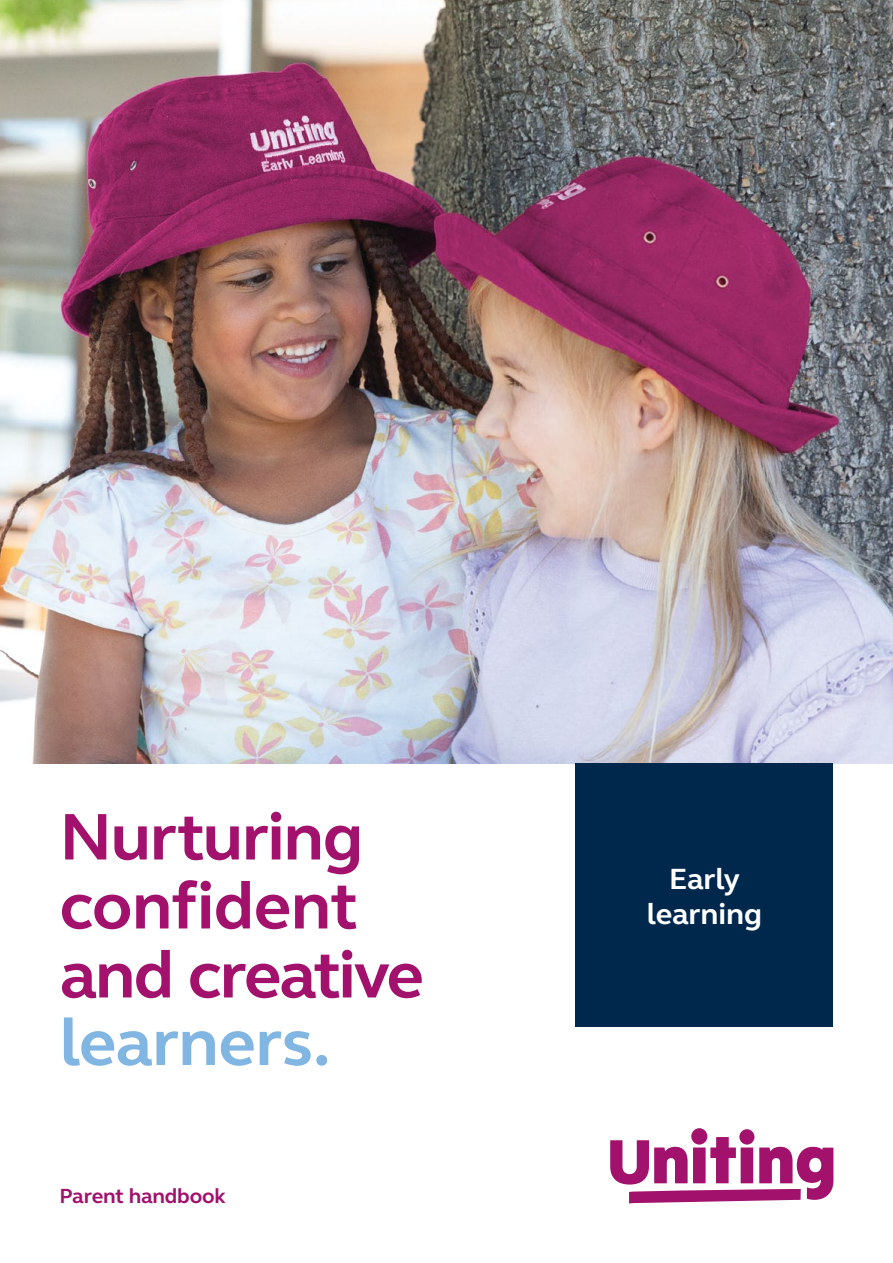
<style>
.page{position:relative;width:893px;height:1263px;background:#fff}
.page>*{position:absolute;margin:0;border:0;box-sizing:border-box;transform-origin:0 0}
.t1{font:700 67.5px/69px "FS Elliot Pro";letter-spacing:-.02em;color:#a2126c}
.t2{font:700 67.5px "FS Elliot Pro";letter-spacing:-.01em;color:#82b6e2}
.t3{font:700 30px/34.5px "FS Elliot Pro";letter-spacing:-.005em;color:#fff;text-align:center}
.t4{font:700 21px "FS Elliot Pro";letter-spacing:-.01em;color:#a2126c}
</style>
<div class="page">
<div style="left:691px;top:1128px;width:16px;height:16px;background:#a2126c;border-radius:50%"></div>
<div style="left:739px;top:1129px;width:15px;height:15px;background:#a2126c;border-radius:50%"></div>
<svg style="left:610px;top:1137px;width:223px;height:66px"></svg>
<img style="left:0;top:0;width:893px;height:763px">
<div style="left:575px;top:763px;width:258px;height:264px;background:#00274c"></div>
<p class="t1" style="left:60px;top:801px;width:366px">Nurturing confident and creative</p>
<p class="t2" style="left:60px;top:997px;width:273px">learners.</p>
<p class="t4" style="left:60px;top:1182px;width:168px">Parent handbook</p>
<p class="t3" style="left:647px;top:862px;width:117px">Early learning</p>
</div>
